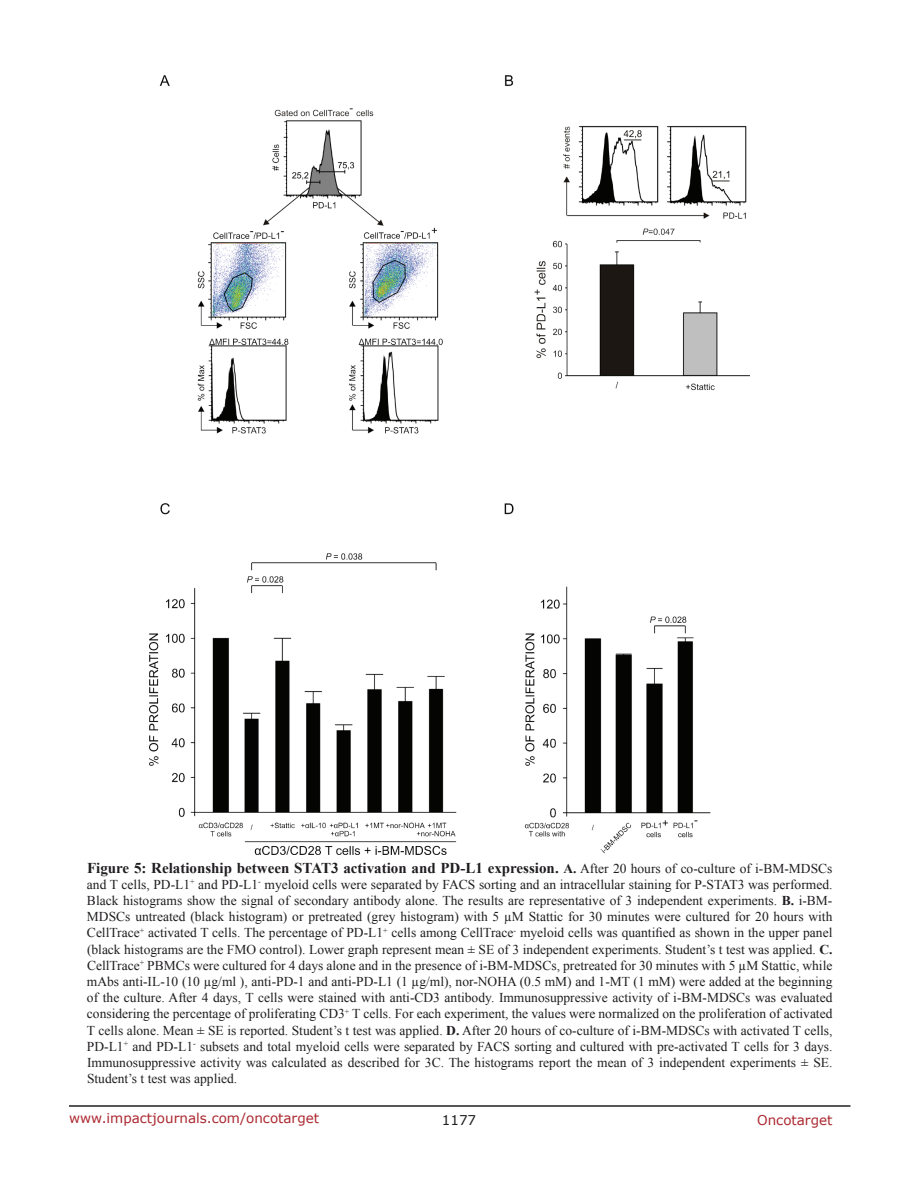
<style>
.page{position:relative;width:918px;height:1188px;background:#fff}
.page>*{position:absolute;margin:0;border:0;box-sizing:border-box;transform-origin:0 0}
.t1{font:700 15px "Times New Roman";color:#201d20}
.t2{font:13.5px/16.2px "Times New Roman";color:#201d20;text-align:justify}
.t3{font:13.5px "Verdana";color:#ac2830}
.t4{font:13.5px "Verdana";color:#201d20}
.s1{font-size:13.5px}
.s2{font-weight:400;font-size:13.5px}
.s3{font-weight:700}
</style>
<div class="page">
<hr style="left:69px;top:1105px;width:781px;height:2px;background:#231f20">
<img style="left:149px;top:76px;width:600px;height:779px">
<p class="t1" style="left:87px;top:857px;width:747px">Figure 5: Relationship between STAT3 activation and PD-L1 expression. <span class="s1">A.</span> <span class="s2">After 20 hours of co-culture of i-BM-MDSCs</span></p>
<p class="t2" style="left:87px;top:876px;width:747px">and T cells, PD-L1<sup>+</sup> and PD-L1<sup>-</sup> myeloid cells were separated by FACS sorting and an intracellular staining for P-STAT3 was performed.<br>Black histograms show the signal of secondary antibody alone. The results are representative of 3 independent experiments. <span class="s3">B.</span> i-BM-MDSCs untreated (black histogram) or pretreated (grey histogram) with 5 µM Stattic for 30 minutes were cultured for 20 hours with CellTrace<sup>+</sup> activated T cells. The percentage of PD-L1<sup>+</sup> cells among CellTrace<sup>-</sup> myeloid cells was quantified as shown in the upper panel (black histograms are the FMO control). Lower graph represent mean ± SE of 3 independent experiments. Student’s t test was applied. <span class="s3">C.<br></span>CellTrace<sup>+</sup> PBMCs were cultured for 4 days alone and in the presence of i-BM-MDSCs, pretreated for 30 minutes with 5 µM Stattic, while mAbs anti-IL-10 (10 µg/ml ), anti-PD-1 and anti-PD-L1 (1 µg/ml), nor-NOHA (0.5 mM) and 1-MT (1 mM) were added at the beginning of the culture. After 4 days, T cells were stained with anti-CD3 antibody. Immunosuppressive activity of i-BM-MDSCs was evaluated considering the percentage of proliferating CD3<sup>+</sup> T cells. For each experiment, the values were normalized on the proliferation of activated T cells alone. Mean ± SE is reported. Student’s t test was applied. <span class="s3">D.</span> After 20 hours of co-culture of i-BM-MDSCs with activated T cells, PD-L1<sup>+</sup> and PD-L1<sup>-</sup> subsets and total myeloid cells were separated by FACS sorting and cultured with pre-activated T cells for 3 days.<br>Immunosuppressive activity was calculated as described for 3C. The histograms report the mean of 3 independent experiments ± SE.<br>Student’s t test was applied.</p>
<p class="t3" style="left:69px;top:1109px;width:252px">www.impactjournals.com/oncotarget</p>
<p class="t4" style="left:442px;top:1111px;width:36px">1177</p>
<p class="t3" style="left:757px;top:1111px;width:77px">Oncotarget</p>
</div>
